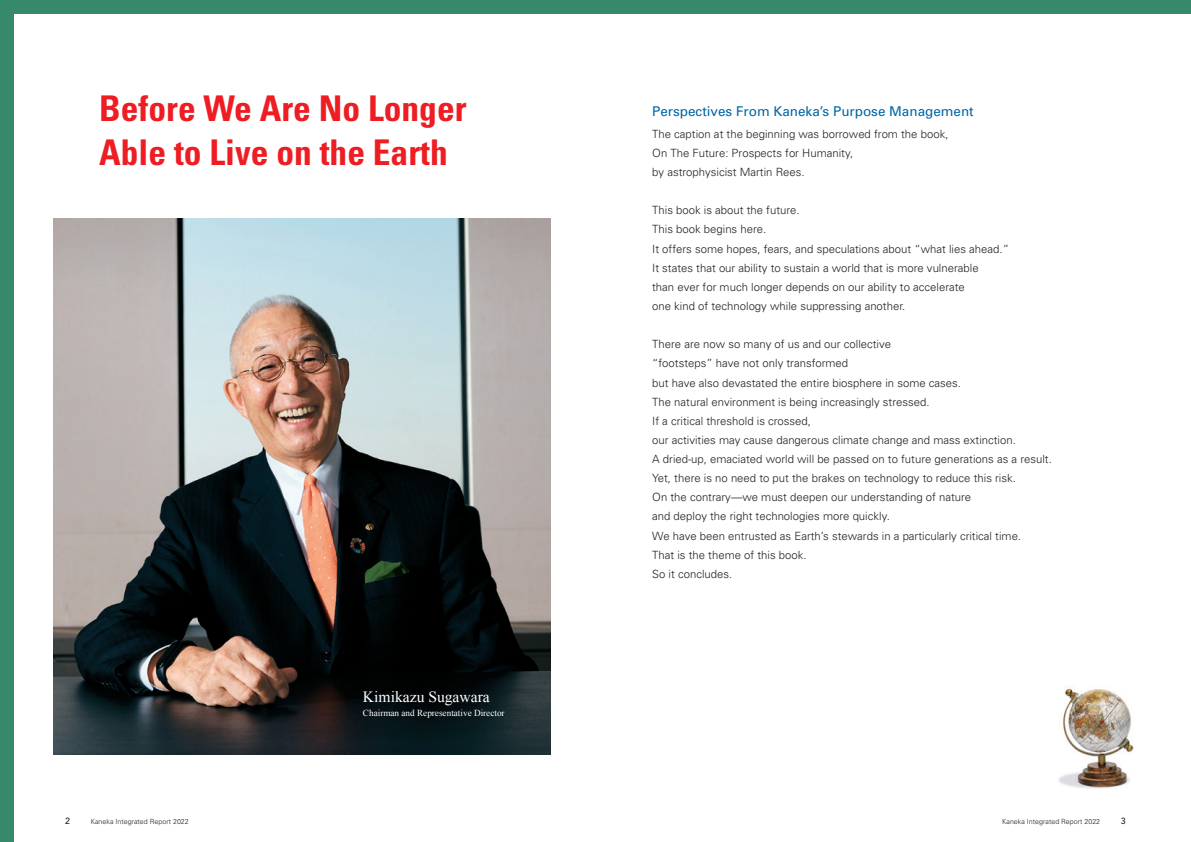
<style>
.page{position:relative;width:1191px;height:842px;background:#fff}
.page>*{position:absolute;margin:0;border:0;box-sizing:border-box;transform-origin:0 0}
.t1{font:700 condensed 35.4px/43.9px "Univers";color:#ee1d23}
.t2{font:15.6px "Times New Roman";color:#fff}
.t3{font:13.5px "Univers";color:#0166a5}
.t4{font:300 11.3px/19.1px "Univers";color:#231f20}
.t5{font:9.2px "Times New Roman";color:#fff}
.t6{font:500 8.9px "Avenir LT Std";color:#231f20}
.t7{font:300 7.1px "Univers";color:#231f20}
</style>
<div class="page">
<div style="left:0;top:0;width:1191px;height:14px;background:#37896c"></div>
<div style="left:0;top:0;width:14px;height:842px;background:#37896c"></div>
<img style="left:54px;top:218px;width:496px;height:536px">
<img style="left:1058px;top:688px;width:76px;height:101px">
<h1 class="t1" style="left:99px;top:87px;width:369px">Before We Are No Longer<br>Able to Live on the Earth</h1>
<h2 class="t2" style="left:363px;top:686px;width:128px">Kimikazu Sugawara</h2>
<p class="t5" style="left:363px;top:706px;width:143px">Chairman and Representative Director</p>
<p class="t3" style="left:652px;top:103px;width:323px">Perspectives From Kaneka’s Purpose Management</p>
<p class="t4" style="left:652px;top:124px;width:298px">The caption at the beginning was borrowed from the book,<br>On The Future: Prospects for Humanity,<br>by astrophysicist Martin Rees.</p>
<p class="t4" style="left:652px;top:201px;width:358px">This book is about the future.<br>This book begins here.<br>It offers some hopes, fears, and speculations about “what lies ahead.” It states that our ability to sustain a world that is more vulnerable<br>than ever for much longer depends on our ability to accelerate<br>one kind of technology while suppressing another.</p>
<p class="t4" style="left:652px;top:335px;width:401px">There are now so many of us and our collective<br>“footsteps” have not only transformed<br>but have also devastated the entire biosphere in some cases.<br>The natural environment is being increasingly stressed.<br>If a critical threshold is crossed,<br>our activities may cause dangerous climate change and mass extinction.<br>A dried-up, emaciated world will be passed on to future generations as a result.<br>Yet, there is no need to put the brakes on technology to reduce this risk.<br>On the contrary—we must deepen our understanding of nature<br>and deploy the right technologies more quickly.<br>We have been entrusted as Earth’s stewards in a particularly critical time.<br>That is the theme of this book.<br>So it concludes.</p>
<p class="t6" style="left:65px;top:816px;width:6px">2</p>
<p class="t7" style="left:91px;top:817px;width:100px">Kaneka Integrated Report 2022</p>
<p class="t7" style="left:1002px;top:817px;width:100px">Kaneka Integrated Report 2022</p>
<p class="t6" style="left:1120px;top:816px;width:6px">3</p>
</div>
